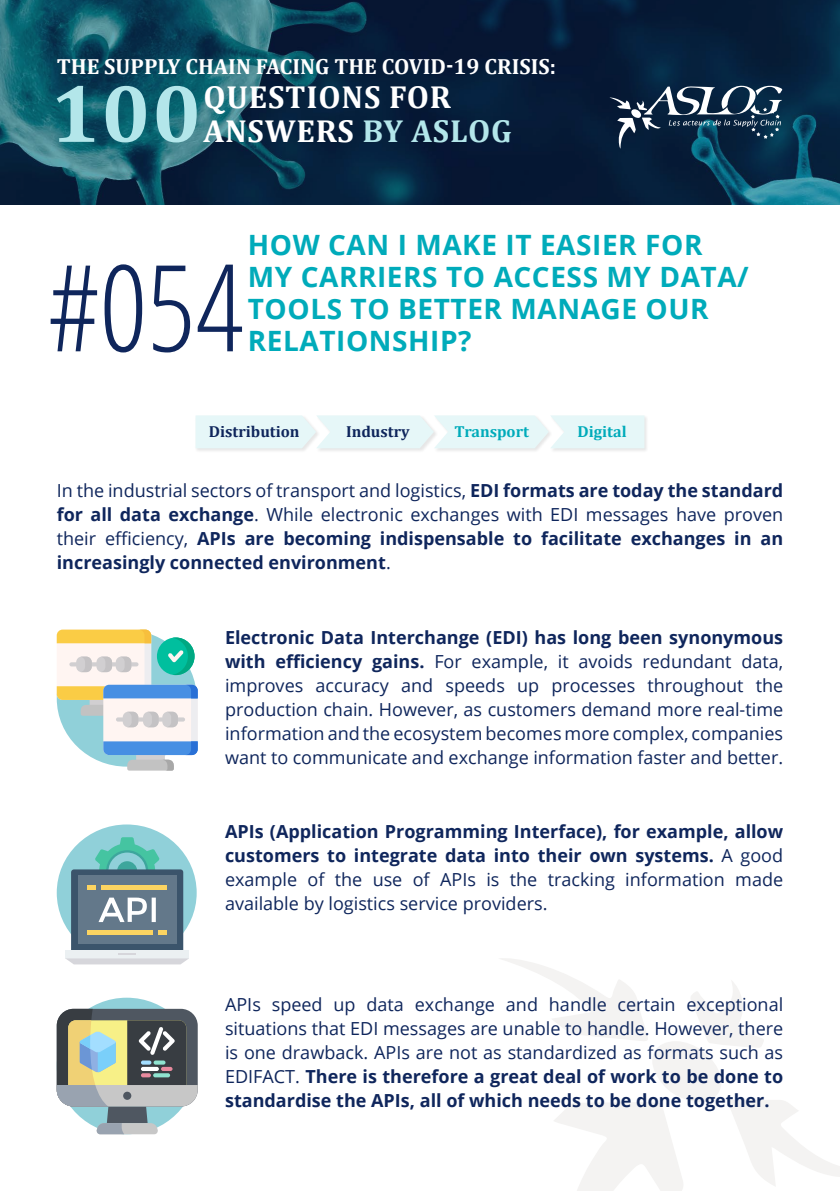
<style>
.page{position:relative;width:840px;height:1191px;background:#fff}
.page>*{position:absolute;margin:0;border:0;box-sizing:border-box;transform-origin:0 0}
.t1{font:300 120px "Open Sans Condensed";color:#0f265c}
.t2{font:700 83px "Cambria";color:#b3e6ea}
.t3{font:700 32px/34px "Cambria";letter-spacing:.025em;color:#fff}
.t4{font:700 28px/32px "Open Sans";letter-spacing:.02em;color:#00abba}
.t5{font:700 22px "Cambria";color:#fff}
.t6{font:18px/24px "Open Sans";color:#0f265c;text-align:justify}
.t7{font:700 18px/24px "Open Sans";color:#0f265c;text-align:justify}
.t8{font:700 16px "Cambria";color:#0f265c}
.t9{font:700 16px "Cambria";color:#00abba}
.s1{color:#b3e6ea}
.s2{font-weight:400}
.s3{font-weight:700}
</style>
<div class="page">
<svg style="left:501px;top:958px;width:338px;height:233px"></svg>
<svg style="left:0;top:0;width:839px;height:205px;background:#0c344c"></svg>
<svg style="left:609px;top:85px;width:173px;height:64px;background:#304a61"></svg>
<div style="left:194px;top:415px;width:126px;height:38px;background:#000;opacity:.1"></div>
<div style="left:433px;top:415px;width:120px;height:38px;background:#000;opacity:.1"></div>
<div style="left:549px;top:415px;width:99px;height:38px;background:#000;opacity:.1"></div>
<div style="left:316px;top:415px;width:122px;height:38px;background:#000;opacity:.1"></div>
<svg style="left:195px;top:415px;width:368px;height:33px;background:#e8f7f8"></svg>
<div style="left:57px;top:824px;width:139px;height:137px;background:#90d0d9;border-radius:50%"></div>
<div style="left:57px;top:997px;width:139px;height:137px;background:#90d0d9;border-radius:50%"></div>
<svg style="left:65px;top:837px;width:124px;height:127px"></svg>
<div style="left:87px;top:885px;width:9px;height:5px;background:#fcd461"></div>
<div style="left:101px;top:885px;width:65px;height:5px;background:#fcd461"></div>
<div style="left:158px;top:929px;width:9px;height:5px;background:#fcd461"></div>
<div style="left:87px;top:929px;width:65px;height:5px;background:#fcd461"></div>
<svg style="left:57px;top:1008px;width:141px;height:126px"></svg>
<svg style="left:57px;top:629px;width:141px;height:141px"></svg>
<p class="t5" style="left:57px;top:53px;width:500px">THE SUPPLY CHAIN FACING THE COVID-19 CRISIS:</p>
<h2 class="t2" style="left:50px;top:63px;width:152px">100</h2>
<h3 class="t3" style="left:203px;top:79px;width:310px">QUESTIONS FOR<br>ANSWERS <span class="s1">BY ASLOG</span></h3>
<h3 class="t4" style="left:248px;top:228px;width:502px">HOW CAN I MAKE IT EASIER FOR<br>MY CARRIERS TO ACCESS MY DATA/<br>TOOLS TO BETTER MANAGE OUR</h3>
<h1 class="t1" style="left:48px;top:226px;width:196px">#054</h1>
<h3 class="t4" style="left:248px;top:324px;width:225px">RELATIONSHIP?</h3>
<p class="t8" style="left:209px;top:422px;width:92px">Distribution</p>
<p class="t8" style="left:346px;top:422px;width:65px">Industry</p>
<p class="t9" style="left:454px;top:422px;width:76px">Transport</p>
<p class="t9" style="left:577px;top:422px;width:50px">Digital</p>
<p class="t7" style="left:57px;top:478px;width:727px"><span class="s2">In the industrial sectors of transport and logistics,</span> EDI formats are today the standard for all data exchange<span class="s2">. While electronic exchanges with EDI messages have proven their efficiency,</span> APIs are becoming indispensable to facilitate exchanges in an increasingly connected environment<span class="s2">.</span></p>
<p class="t6" style="left:225px;top:625px;width:559px"><span class="s3">Electronic Data Interchange (EDI) has long been synonymous with efficiency gains.</span> For example, it avoids redundant data, improves accuracy and speeds up processes throughout the production chain. However, as customers demand more real-time information and the ecosystem becomes more complex, companies want to communicate and exchange information faster and better.</p>
<p class="t7" style="left:225px;top:819px;width:559px">APIs (Application Programming Interface), for example, allow customers to integrate data into their own systems. <span class="s2">A good example of the use of APIs is the tracking information made available by logistics service providers.</span></p>
<p class="t6" style="left:225px;top:992px;width:559px">APIs speed up data exchange and handle certain exceptional situations that EDI messages are unable to handle. However, there is one drawback. APIs are not as standardized as formats such as EDIFACT. <span class="s3">There is therefore a great deal of work to be done to standardise the APIs, all of which needs to be done together.</span></p>
</div>
